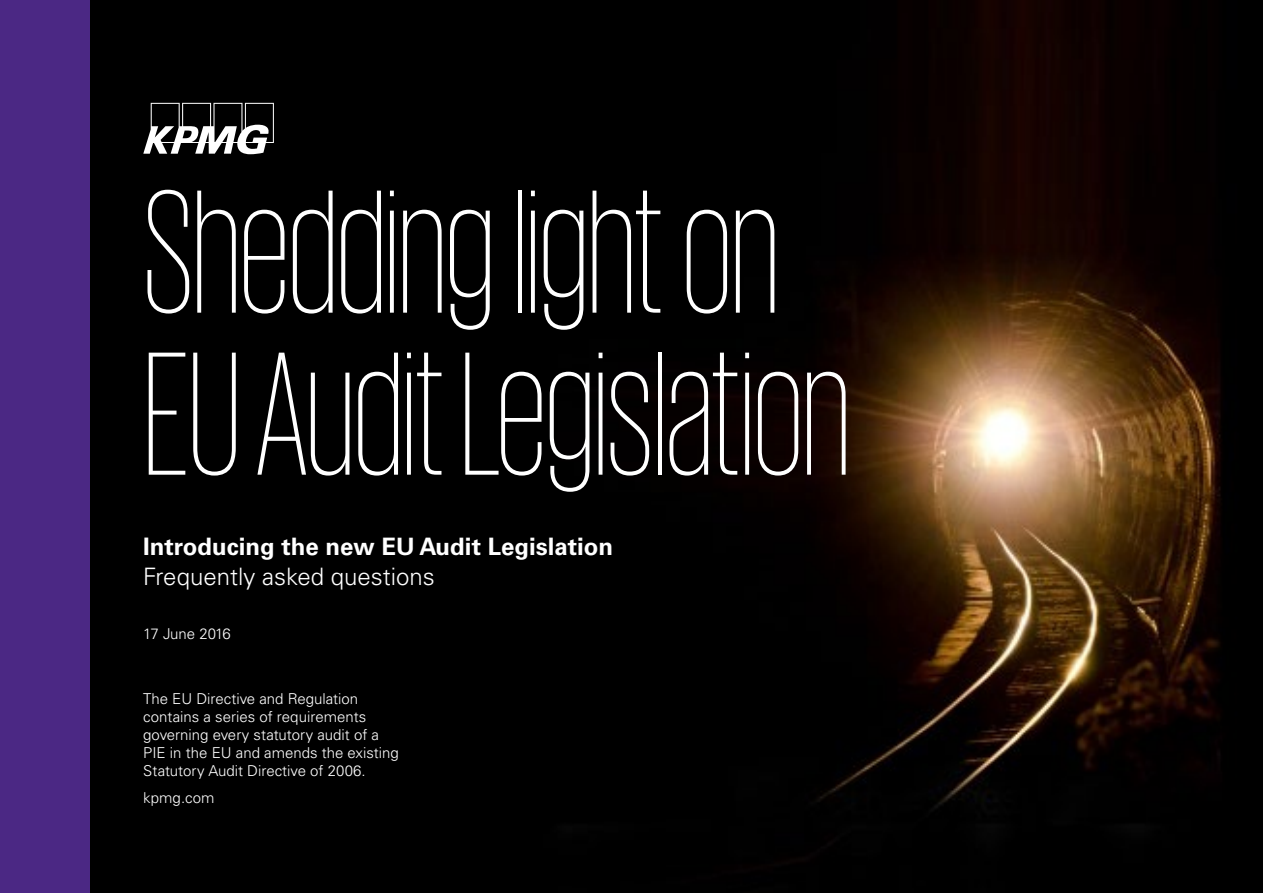
<style>
.page{position:relative;width:1263px;height:893px;background:#fff}
.page>*{position:absolute;margin:0;border:0;box-sizing:border-box;transform-origin:0 0}
.Title_112_pt{font:200 180px/162px "KPMG";letter-spacing:-.01em;color:#fff;scale:.86 1}
.Cover_Subhead_Bold{font:700 24px "Univers LT Std";color:#fff}
.Cover_Subhead{font:300 24px "Univers LT Std";color:#fff}
.Cover_Copy_10pt_Blue{font:300 15px/18px "Univers LT Std";color:#fff}
.Cover_Copy_10pt_Blue-2{font:300 15px "Univers LT Std";letter-spacing:-.02em;color:#fff}
</style>
<div class="page">
<img style="left:89px;top:0;width:1174px;height:893px">
<div style="left:0;top:0;width:89px;height:893px;background:#4b2884"></div>
<svg style="left:143px;top:103px;width:131px;height:51px"></svg>
<p class="Title_112_pt" style="left:143px;top:167px;width:824px">Shedding light on<br>EU Audit Legislation</p>
<p class="Cover_Subhead_Bold" style="left:143px;top:532px;width:471px">Introducing the new EU Audit Legislation</p>
<p class="Cover_Subhead" style="left:143px;top:562px;width:293px">Frequently asked questions</p>
<p class="Cover_Copy_10pt_Blue-2" style="left:143px;top:625px;width:89px">17 June 2016</p>
<p class="Cover_Copy_10pt_Blue" style="left:143px;top:690px;width:257px">The EU Directive and Regulation contains a series of requirements governing every statutory audit of a PIE in the EU and amends the existing Statutory Audit Directive of 2006.</p>
<p class="Cover_Copy_10pt_Blue" style="left:143px;top:789px;width:73px">kpmg.com</p>
</div>
